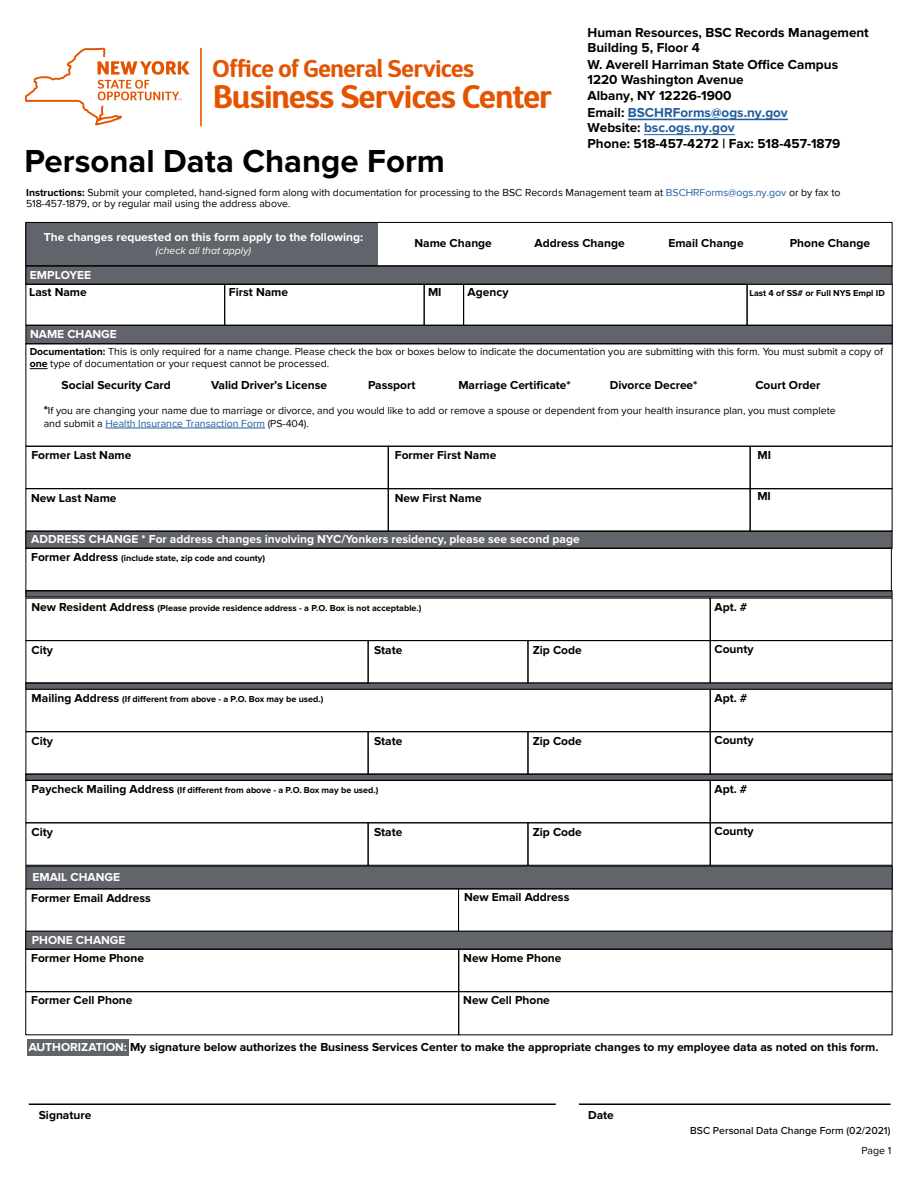
<style>
.page{position:relative;width:918px;height:1188px;background:#fff}
.page>*{position:absolute;margin:0;border:0;box-sizing:border-box;transform-origin:0 0}
.t1{font:700 33px "Proxima Nova";color:#000}
.t2{font:700 32.55px "D Sari";letter-spacing:-.02em;color:#e45400}
.t3{font:700 24.3px "D Sari";letter-spacing:-.01em;color:#e45400}
.t4{font:700 13.5px/16px "Proxima Nova";color:#000}
.t5{font:700 12px "Proxima Nova";color:#000}
.t6{font:700 12px "Proxima Nova";color:#fff}
.t7{font:10.5px/12.6px "Proxima Nova";color:#000}
.t8{font:500 10.5px "Proxima Nova";color:#000}
.t9{font:italic 10.5px "Proxima Nova";color:#fff}
.t10{font:700 9px "Proxima Nova";color:#000}
.s1{color:#215e9e}
.s2{color:#205d9e}
.s3{font-weight:700}
.s4{font-weight:700;font-size:12px}
.s5{font-size:12px}
.s6{color:#fff}
</style>
<div class="page">
<div style="left:26px;top:866px;width:866px;height:23px;background:#61646a"></div>
<div style="left:26px;top:866px;width:867px;height:23px;border:1px solid #000"></div>
<div style="left:26px;top:325px;width:866px;height:19px;background:#61646a"></div>
<div style="left:25px;top:222px;width:353px;height:44px;background:#61646a"></div>
<svg style="left:30px;top:368px;width:18px;height:1px"></svg>
<hr style="left:105px;top:428px;width:160px;height:1px;background:#215e9e">
<hr style="left:200px;top:48px;width:2px;height:78px;background:#e45400">
<svg style="left:25px;top:47px;width:165px;height:78px"></svg>
<div style="left:747px;top:284px;width:146px;height:42px;border:1px solid #000"></div>
<div style="left:26px;top:531px;width:866px;height:17px;background:#61646a"></div>
<div style="left:26px;top:531px;width:866px;height:18px;border:1px solid #000"></div>
<div style="left:26px;top:266px;width:866px;height:18px;background:#61646a"></div>
<div style="left:25px;top:266px;width:867px;height:19px;border:1px solid #000"></div>
<div style="left:25px;top:284px;width:200px;height:42px;border:1px solid #000"></div>
<div style="left:424px;top:284px;width:40px;height:42px;border:1px solid #000"></div>
<div style="left:463px;top:284px;width:284px;height:42px;border:1px solid #000"></div>
<div style="left:224px;top:284px;width:201px;height:42px;border:1px solid #000"></div>
<div style="left:26px;top:488px;width:363px;height:44px;border:1px solid #000"></div>
<div style="left:750px;top:488px;width:142px;height:44px;border:1px solid #000"></div>
<div style="left:388px;top:488px;width:363px;height:44px;border:1px solid #000"></div>
<div style="left:368px;top:640px;width:160px;height:43px;border:1px solid #000"></div>
<div style="left:528px;top:640px;width:183px;height:43px;border:1px solid #000"></div>
<div style="left:710px;top:640px;width:182px;height:43px;border:1px solid #000"></div>
<div style="left:26px;top:931px;width:866px;height:18px;background:#61646a"></div>
<div style="left:25px;top:931px;width:867px;height:19px;border:1px solid #000"></div>
<div style="left:458px;top:949px;width:434px;height:43px;border:1px solid #000"></div>
<div style="left:25px;top:949px;width:434px;height:43px;border:1px solid #000"></div>
<div style="left:25px;top:991px;width:434px;height:44px;border:1px solid #000"></div>
<div style="left:458px;top:991px;width:434px;height:44px;border:1px solid #000"></div>
<div style="left:27px;top:1039px;width:101px;height:17px;background:#61646a"></div>
<hr style="left:29px;top:1104px;width:527px;height:1px;background:#000">
<hr style="left:579px;top:1104px;width:312px;height:1px;background:#000">
<div style="left:26px;top:222px;width:866px;height:44px;border:1px solid #000"></div>
<div style="left:26px;top:343px;width:867px;height:104px;border:1px solid #000"></div>
<div style="left:26px;top:774px;width:866px;height:6px;background:#61646a"></div>
<div style="left:26px;top:731px;width:342px;height:44px;border:1px solid #000"></div>
<div style="left:368px;top:731px;width:160px;height:44px;border:1px solid #000"></div>
<div style="left:528px;top:731px;width:183px;height:44px;border:1px solid #000"></div>
<div style="left:710px;top:731px;width:182px;height:44px;border:1px solid #000"></div>
<div style="left:26px;top:683px;width:866px;height:6px;background:#61646a"></div>
<div style="left:26px;top:683px;width:866px;height:7px;border:1px solid #000"></div>
<div style="left:26px;top:591px;width:866px;height:6px;background:#61646a"></div>
<div style="left:26px;top:590px;width:866px;height:7px;border:1px solid #000"></div>
<div style="left:26px;top:780px;width:685px;height:43px;border:1px solid #000"></div>
<div style="left:26px;top:822px;width:342px;height:44px;border:1px solid #000"></div>
<div style="left:368px;top:822px;width:160px;height:44px;border:1px solid #000"></div>
<div style="left:528px;top:822px;width:183px;height:44px;border:1px solid #000"></div>
<div style="left:710px;top:780px;width:182px;height:43px;border:1px solid #000"></div>
<div style="left:710px;top:822px;width:182px;height:44px;border:1px solid #000"></div>
<div style="left:26px;top:640px;width:342px;height:43px;border:1px solid #000"></div>
<div style="left:26px;top:548px;width:866px;height:43px;border:1px solid #000"></div>
<hr style="left:628px;top:119px;width:45px;height:1px;background:#215e9e">
<hr style="left:673px;top:119px;width:56px;height:1px;background:#205d9e">
<hr style="left:729px;top:119px;width:59px;height:1px;background:#215e9e">
<hr style="left:644px;top:134px;width:91px;height:1px;background:#215e9e">
<p class="t3" style="left:213px;top:53px;width:263px">Office of General Services</p>
<p class="t2" style="left:213px;top:76px;width:340px">Business Services Center</p>
<p class="t1" style="left:25px;top:142px;width:422px">Personal Data Change Form</p>
<p class="t4" style="left:588px;top:25px;width:283px;line-height:15px">Human Resources, BSC Records Management<br>Building 5, Floor 4</p>
<p class="t4" style="left:588px;top:57px;width:252px">W. Averell Harriman State Office Campus<br>1220 Washington Avenue<br>Albany, NY 12226-1900<br>Email: <span class="s1">BSCHR</span><span class="s2">Forms@o</span><span class="s1">gs.ny.gov</span></p>
<p class="t4" style="left:588px;top:120px;width:254px">Website: <span class="s1">bsc.ogs.ny.gov<br></span>Phone: 518-457-4272 | Fax: 518-457-1879</p>
<p class="t7" style="left:26px;top:188px;width:816px;line-height:10.9px"><span class="s3">Instructions:</span> Submit your completed, hand-signed form along with documentation for processing to the BSC Records Management team at <span class="s2">BSCHRForms@ogs.ny.gov</span> or by fax to<br>518-457-1879, or by regular mail using the address above.</p>
<p class="t6" style="left:44px;top:230px;width:321px">The changes requested on this form apply to the following:</p>
<p class="t9" style="left:156px;top:244px;width:97px">(check all that apply)</p>
<p class="t6" style="left:30px;top:268px;width:63px">EMPLOYEE</p>
<p class="t5" style="left:414px;top:236px;width:79px">Name Change</p>
<p class="t5" style="left:535px;top:236px;width:92px">Address Change</p>
<p class="t5" style="left:790px;top:236px;width:82px">Phone Change</p>
<p class="t5" style="left:668px;top:236px;width:77px">Email Change</p>
<p class="t5" style="left:29px;top:285px;width:59px">Last Name</p>
<p class="t5" style="left:229px;top:285px;width:61px">First Name</p>
<p class="t5" style="left:428px;top:285px;width:15px">MI</p>
<p class="t5" style="left:468px;top:285px;width:42px">Agency</p>
<p class="t10" style="left:749px;top:287px;width:137px">Last 4 of SS# or Full NYS Empl ID</p>
<p class="t6" style="left:30px;top:327px;width:88px">NAME CHANGE</p>
<p class="t7" style="left:30px;top:345px;width:855px"><span class="s3">Documentation:</span> This is only required for a name change. Please check the box or boxes below to indicate the documentation you are submitting with this form. You must submit a copy of <span class="s3">one</span> type of documentation or your request cannot be processed.</p>
<p class="t5" style="left:62px;top:378px;width:111px">Social Security Card</p>
<p class="t5" style="left:211px;top:378px;width:117px">Valid Driver’s License</p>
<p class="t5" style="left:368px;top:378px;width:49px">Passport</p>
<p class="t5" style="left:458px;top:378px;width:114px">Marriage Certificate*</p>
<p class="t5" style="left:610px;top:378px;width:89px">Divorce Decree*</p>
<p class="t5" style="left:755px;top:378px;width:67px">Court Order</p>
<p class="t7" style="left:44px;top:404px;width:793px"><span class="s4">*</span>If you are changing your name due to marriage or divorce, and you would like to add or remove a spouse or dependent from your health insurance plan, you must complete and submit a <span class="s1">Health Insurance Transaction Form</span> (PS-404).</p>
<p class="t5" style="left:31px;top:448px;width:101px">Former Last Name</p>
<p class="t5" style="left:395px;top:448px;width:103px">Former First Name</p>
<p class="t5" style="left:757px;top:448px;width:15px">MI</p>
<p class="t5" style="left:31px;top:491px;width:87px">New Last Name</p>
<p class="t5" style="left:395px;top:491px;width:88px">New First Name</p>
<p class="t5" style="left:757px;top:489px;width:15px">MI</p>
<p class="t6" style="left:31px;top:532px;width:550px">ADDRESS CHANGE * For address changes involving NYC/Yonkers residency, please see second page</p>
<p class="t10" style="left:31px;top:553px;width:236px"><span class="s5">Former Address</span> (include state, zip code and county)</p>
<p class="t10" style="left:32px;top:603px;width:391px"><span class="s5">New Resident Address</span> (Please provide residence address - a P.O. Box is not acceptable.)</p>
<p class="t5" style="left:32px;top:643px;width:23px">City</p>
<p class="t5" style="left:374px;top:643px;width:30px">State</p>
<p class="t5" style="left:533px;top:643px;width:51px">Zip Code</p>
<p class="t10" style="left:32px;top:694px;width:293px"><span class="s5">Mailing Address</span> (If different from above - a P.O. Box may be used.)</p>
<p class="t5" style="left:32px;top:734px;width:23px">City</p>
<p class="t5" style="left:374px;top:734px;width:30px">State</p>
<p class="t5" style="left:533px;top:734px;width:51px">Zip Code</p>
<p class="t10" style="left:32px;top:785px;width:348px"><span class="s5">Paycheck Mailing Address</span> (If different from above - a P.O. Box may be used.)</p>
<p class="t5" style="left:32px;top:825px;width:23px">City</p>
<p class="t5" style="left:374px;top:825px;width:30px">State</p>
<p class="t5" style="left:533px;top:825px;width:51px">Zip Code</p>
<p class="t6" style="left:32px;top:870px;width:89px">EMAIL CHANGE</p>
<p class="t5" style="left:31px;top:891px;width:121px">Former Email Address</p>
<p class="t6" style="left:32px;top:933px;width:95px">PHONE CHANGE</p>
<p class="t5" style="left:31px;top:951px;width:114px">Former Home Phone</p>
<p class="t5" style="left:31px;top:993px;width:103px">Former Cell Phone</p>
<p class="t5" style="left:464px;top:891px;width:107px">New Email Address</p>
<p class="t5" style="left:463px;top:951px;width:100px">New Home Phone</p>
<p class="t5" style="left:463px;top:993px;width:88px">New Cell Phone</p>
<p class="t5" style="left:715px;top:600px;width:34px">Apt. #</p>
<p class="t5" style="left:715px;top:642px;width:41px">County</p>
<p class="t5" style="left:715px;top:691px;width:34px">Apt. #</p>
<p class="t5" style="left:715px;top:733px;width:41px">County</p>
<p class="t5" style="left:715px;top:782px;width:34px">Apt. #</p>
<p class="t5" style="left:715px;top:825px;width:41px">County</p>
<p class="t5" style="left:29px;top:1040px;width:851px"><span class="s6">AUTHORIZATION:</span> My signature below authorizes the Business Services Center to make the appropriate changes to my employee data as noted on this form.</p>
<p class="t5" style="left:39px;top:1108px;width:54px">Signature</p>
<p class="t5" style="left:588px;top:1108px;width:27px">Date</p>
<p class="t8" style="left:690px;top:1123px;width:202px">BSC Personal Data Change Form (02/2021)</p>
<p class="t7" style="left:862px;top:1145px;width:31px">Page 1</p>
</div>
